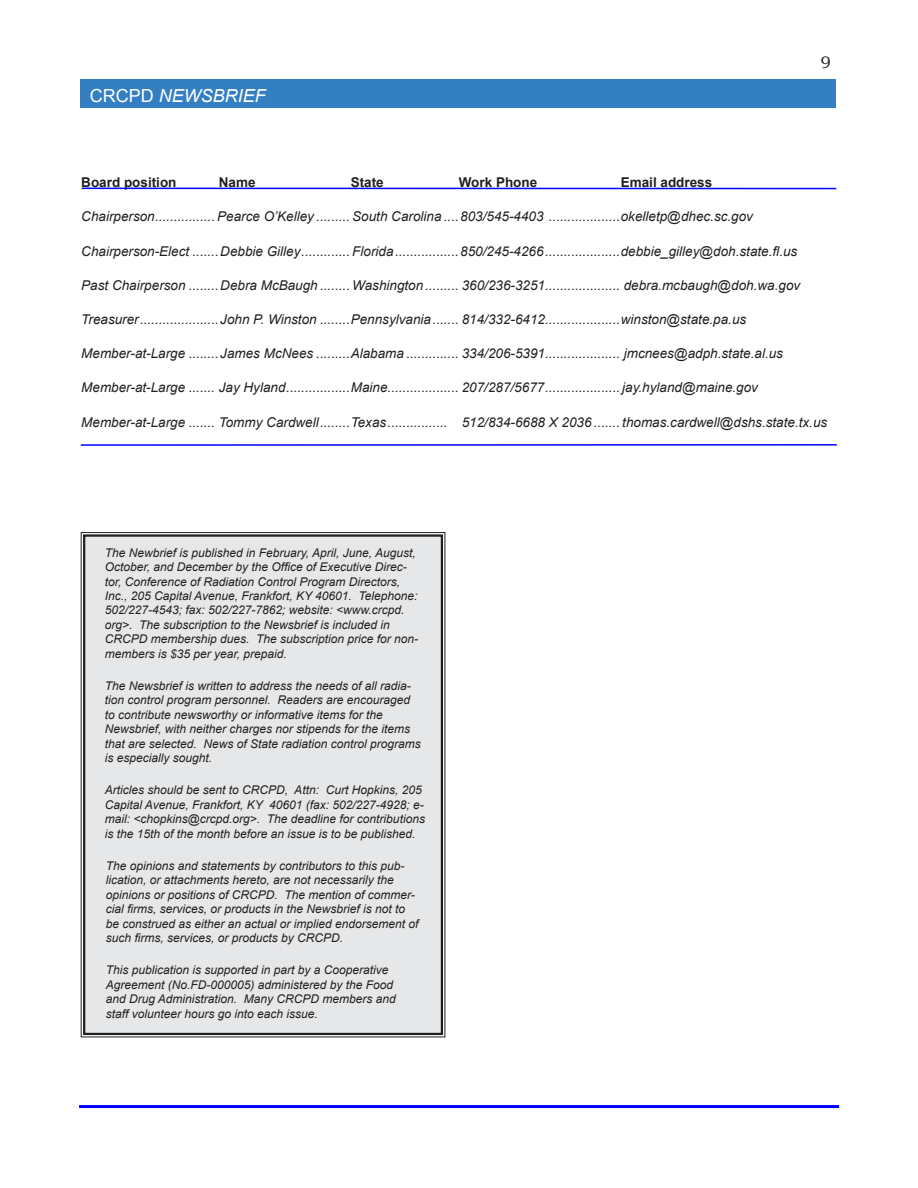
<style>
.page{position:relative;width:918px;height:1188px;background:#fff}
.page>*{position:absolute;margin:0;border:0;box-sizing:border-box;transform-origin:0 0}
.t1{font:italic 18px "Arial";color:#fff}
.t2{font:16.5px "Bookman Old Style";color:#231f20}
.t3{font:italic 13.5px "Arial";color:#231f20}
.t4{font:700 13.5px "Arial";color:#231f20}
.t5{font:italic 12px/14.4px "Arial";color:#231f20}
.s1{font-style:normal}
</style>
<div class="page">
<div style="left:80px;top:532px;width:366px;height:506px;background:#e6e7e8"></div>
<div style="left:83px;top:534px;width:360px;height:501px;border:2px solid #231f20"></div>
<hr style="left:82px;top:188px;width:754px;height:1px;background:#00f">
<hr style="left:81px;top:444px;width:756px;height:2px;background:#00f">
<div style="left:80px;top:79px;width:756px;height:29px;background:#337fc2"></div>
<hr style="left:79px;top:1105px;width:760px;height:3px;background:#00f">
<h1 class="t1" style="left:90px;top:84px;width:178px"><span class="s1">CRCPD</span> NEWSBRIEF</h1>
<h2 class="t2" style="left:821px;top:52px;width:12px">9</h2>
<p class="t4" style="left:81px;top:174px;width:97px">Board position</p>
<p class="t4" style="left:219px;top:174px;width:38px">Name</p>
<p class="t4" style="left:351px;top:174px;width:35px">State</p>
<p class="t4" style="left:459px;top:174px;width:80px">Work Phone</p>
<p class="t4" style="left:621px;top:174px;width:93px">Email address</p>
<p class="t3" style="left:81px;top:208px;width:673px">Chairperson ................ Pearce O’Kelley ......... South Carolina ....803/545-4403 ...................okelletp@dhec.sc.gov</p>
<p class="t3" style="left:81px;top:242px;width:718px">Chairperson-Elect .......Debbie Gilley ............. Florida .................850/245-4266 ....................debbie_gilley@doh.state.fl.us</p>
<p class="t3" style="left:81px;top:276px;width:721px">Past Chairperson ........Debra McBaugh ........ Washington ......... 360/236-3251 .................... debra.mcbaugh@doh.wa.gov</p>
<p class="t3" style="left:81px;top:311px;width:666px">Treasurer .....................John P. Winston ........Pennsylvania ....... 814/332-6412 ....................winston@state.pa.us</p>
<p class="t3" style="left:81px;top:345px;width:703px">Member-at-Large ........James McNees .........Alabama .............. 334/206-5391 .................... jmcnees@adph.state.al.us</p>
<p class="t3" style="left:81px;top:379px;width:678px">Member-at-Large ....... Jay Hyland .................Maine ................... 207/287/5677 .................... jay.hyland@maine.gov</p>
<p class="t3" style="left:81px;top:413px;width:747px">Member-at-Large ....... Tommy Cardwell ........Texas ................ 512/834-6688 X 2036 ....... thomas.cardwell@dshs.state.tx.us</p>
<p class="t5" style="left:105px;top:546px;width:315px">The Newbrief is published in February, April, June, August, October, and December by the Office of Executive Direc&shy;tor, Conference of Radiation Control Program Directors, Inc., 205 Capital Avenue, Frankfort, KY 40601. Telephone:<br>502/227-4543; fax: 502/227-7862; website: &lt;www.crcpd. org&gt;. The subscription to the Newsbrief is included in CRCPD membership dues. The subscription price for non&shy;members is $35 per year, prepaid.</p>
<p class="t5" style="left:105px;top:679px;width:318px">The Newsbrief is written to address the needs of all radia&shy;tion control program personnel. Readers are encouraged to contribute newsworthy or informative items for the Newsbrief, with neither charges nor stipends for the items that are selected. News of State radiation control programs is especially sought.</p>
<p class="t5" style="left:105px;top:783px;width:322px">Articles should be sent to CRCPD, Attn: Curt Hopkins, 205<br>Capital Avenue, Frankfort, KY 40601 (fax: 502/227-4928; e&shy;mail: &lt;chopkins@crcpd.org&gt;. The deadline for contributions is the 15th of the month before an issue is to be published.</p>
<p class="t5" style="left:106px;top:859px;width:314px">The opinions and statements by contributors to this pub&shy;lication, or attachments hereto, are not necessarily the opinions or positions of CRCPD. The mention of commer&shy;cial firms, services, or products in the Newsbrief is not to be construed as either an actual or implied endorsement of such firms, services, or products by CRCPD.</p>
<p class="t5" style="left:106px;top:963px;width:292px">This publication is supported in part by a Cooperative Agreement (No.FD-000005) administered by the Food and Drug Administration. Many CRCPD members and staff volunteer hours go into each issue.</p>
</div>
